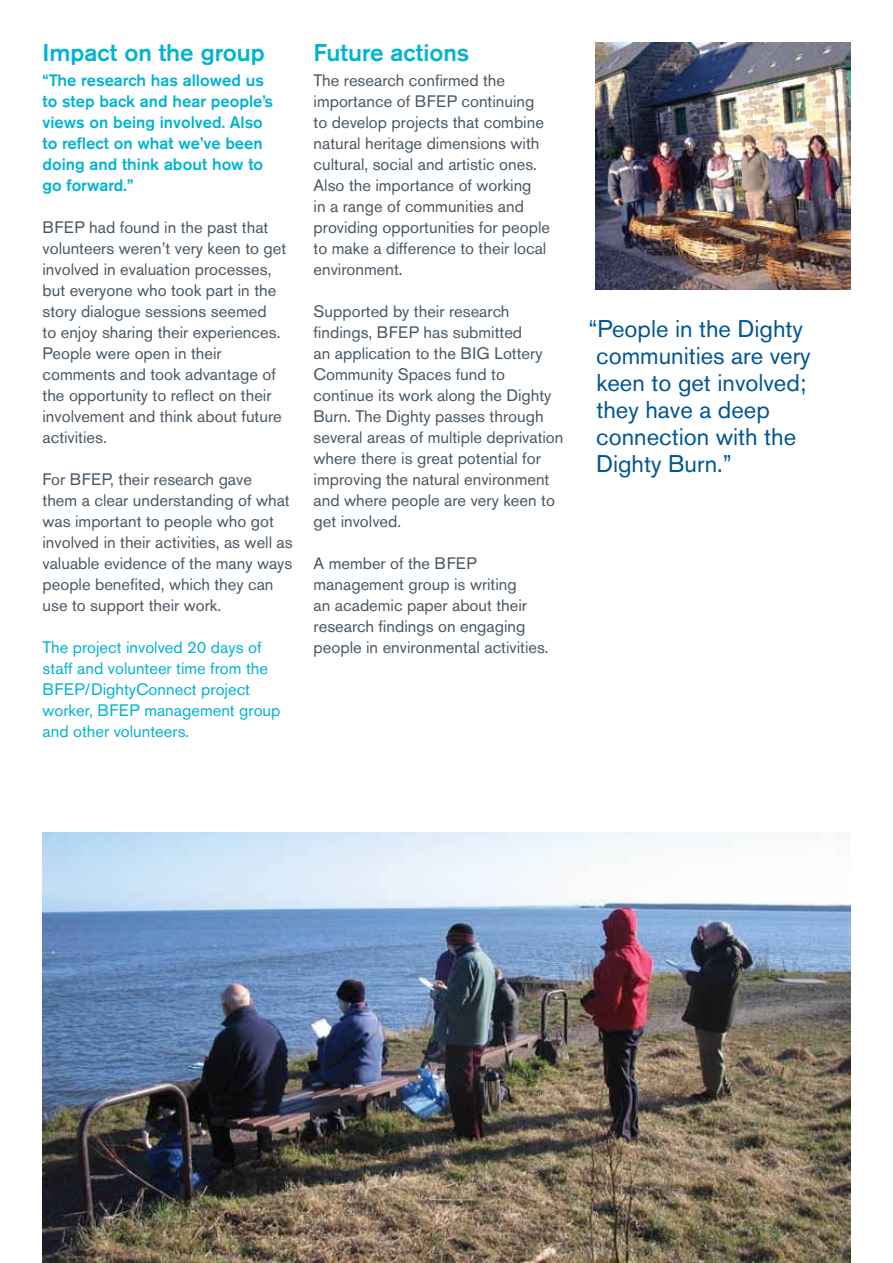
<style>
.page{position:relative;width:893px;height:1263px;background:#fff}
.page>*{position:absolute;margin:0;border:0;box-sizing:border-box;transform-origin:0 0}
.t1{font:24px/27px "Akzidenz Grotesk BE";color:#005596}
.t2{font:500 24px "Akzidenz Grotesk BE";color:#00b4d1}
.t3{font:16.5px/21px "Akzidenz Grotesk BE";color:#485865}
.t4{font:500 16.5px/21px "Akzidenz Grotesk BE";color:#00b4d1}
.t5{font:16.5px/21px "Akzidenz Grotesk BE";color:#00b4d1}
</style>
<div class="page">
<img style="left:596px;top:43px;width:254px;height:246px">
<img style="left:43px;top:833px;width:807px;height:430px">
<h1 class="t2" style="left:43px;top:37px;width:224px">Impact on the group</h1>
<p class="t4" style="left:43px;top:69px;width:232px">“The research has allowed us to step back and hear people’s views on being involved. Also to reflect on what we’ve been doing and think about how to go forward.”</p>
<p class="t3" style="left:43px;top:216px;width:245px">BFEP had found in the past that volunteers weren’t very keen to get involved in evaluation processes, but everyone who took part in the story dialogue sessions seemed<br>to enjoy sharing their experiences.<br>People were open in their comments and took advantage of the opportunity to reflect on their involvement and think about future activities.</p>
<p class="t3" style="left:43px;top:468px;width:252px">For BFEP, their research gave<br>them a clear understanding of what was important to people who got involved in their activities, as well as valuable evidence of the many ways people benefited, which they can use to support their work.</p>
<p class="t5" style="left:43px;top:636px;width:239px">The project involved 20 days of staff and volunteer time from the<br>BFEP/DightyConnect project worker, BFEP management group and other volunteers.</p>
<h1 class="t2" style="left:314px;top:37px;width:157px">Future actions</h1>
<p class="t3" style="left:314px;top:69px;width:238px">The research confirmed the importance of BFEP continuing to develop projects that combine natural heritage dimensions with cultural, social and artistic ones.<br>Also the importance of working<br>in a range of communities and providing opportunities for people to make a difference to their local environment.</p>
<p class="t3" style="left:314px;top:300px;width:251px">Supported by their research findings, BFEP has submitted<br>an application to the BIG Lottery<br>Community Spaces fund to continue its work along the Dighty<br>Burn. The Dighty passes through several areas of multiple deprivation where there is great potential for improving the natural environment and where people are very keen to get involved.</p>
<p class="t3" style="left:314px;top:552px;width:237px">A member of the BFEP management group is writing<br>an academic paper about their research findings on engaging people in environmental activities.</p>
<h1 class="t1" style="left:596px;top:315px;width:216px;text-indent:-8px">“People in the Dighty communities are very keen to get involved; they have a deep connection with the<br>Dighty Burn.”</h1>
</div>
